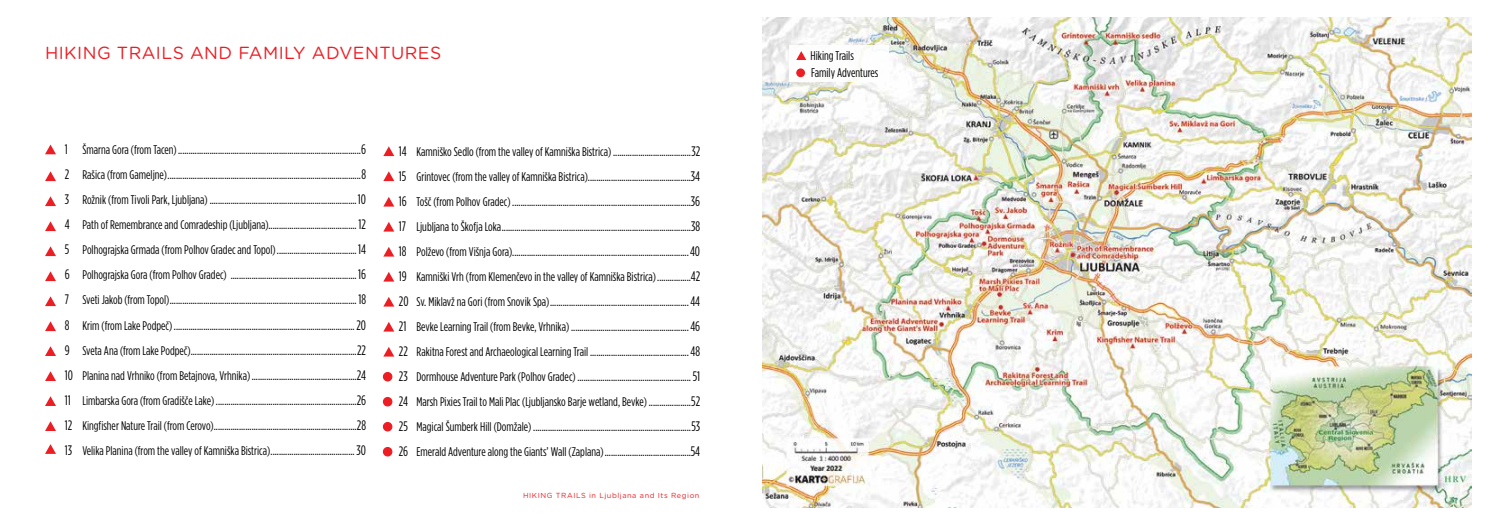
<style>
.page{position:relative;width:1489px;height:525px;background:#fff}
.page>*{position:absolute;margin:0;border:0;box-sizing:border-box;transform-origin:0 0}
.t1{font:17.5px "Gotham Rounded";letter-spacing:.025em;color:#ed1d24}
.t2{font:12.62px/17.1px "Gotham Condensed";color:#000}
.t3{font:12.5px/25px "Gotham Condensed";color:#000;text-align:justify}
.t4{font:7.38px "Gotham Rounded";letter-spacing:.075em;color:#ed1d24}
.s1{font-size:13.75px}
</style>
<div class="page">
<img style="left:762px;top:18px;width:708px;height:489px">
<div style="left:383px;top:397px;width:9px;height:8px;background:#ed1d24;border-radius:50%"></div>
<div style="left:383px;top:397px;width:9px;height:9px;border:1px solid #ed1d24;border-radius:50%"></div>
<div style="left:383px;top:372px;width:9px;height:8px;background:#ed1d24;border-radius:50%"></div>
<div style="left:383px;top:372px;width:9px;height:9px;border:1px solid #ed1d24;border-radius:50%"></div>
<div style="left:383px;top:422px;width:9px;height:8px;background:#ed1d24;border-radius:50%"></div>
<div style="left:383px;top:421px;width:9px;height:10px;border:1px solid #ed1d24;border-radius:50%"></div>
<div style="left:383px;top:447px;width:9px;height:8px;background:#ed1d24;border-radius:50%"></div>
<div style="left:383px;top:446px;width:9px;height:10px;border:1px solid #ed1d24;border-radius:50%"></div>
<svg style="left:383px;top:347px;width:11px;height:9px"></svg>
<svg style="left:383px;top:322px;width:11px;height:9px"></svg>
<svg style="left:383px;top:297px;width:11px;height:9px"></svg>
<svg style="left:383px;top:272px;width:11px;height:9px"></svg>
<svg style="left:383px;top:247px;width:11px;height:9px"></svg>
<svg style="left:383px;top:222px;width:11px;height:9px"></svg>
<svg style="left:383px;top:197px;width:11px;height:9px"></svg>
<svg style="left:383px;top:146px;width:11px;height:10px"></svg>
<svg style="left:45px;top:421px;width:11px;height:10px"></svg>
<svg style="left:45px;top:396px;width:11px;height:10px"></svg>
<svg style="left:45px;top:444px;width:11px;height:9px"></svg>
<svg style="left:45px;top:371px;width:11px;height:10px"></svg>
<svg style="left:45px;top:346px;width:11px;height:10px"></svg>
<svg style="left:45px;top:321px;width:11px;height:10px"></svg>
<svg style="left:45px;top:296px;width:11px;height:10px"></svg>
<svg style="left:45px;top:271px;width:11px;height:10px"></svg>
<svg style="left:45px;top:246px;width:11px;height:10px"></svg>
<svg style="left:45px;top:221px;width:11px;height:10px"></svg>
<svg style="left:45px;top:196px;width:11px;height:10px"></svg>
<svg style="left:45px;top:171px;width:11px;height:10px"></svg>
<svg style="left:383px;top:171px;width:11px;height:10px"></svg>
<svg style="left:45px;top:144px;width:11px;height:10px"></svg>
<div style="left:789px;top:45px;width:99px;height:37px;background:#fff"></div>
<svg style="left:796px;top:51px;width:10px;height:9px"></svg>
<div style="left:796px;top:69px;width:8px;height:8px;background:#ed1d24;border-radius:50%"></div>
<div style="left:796px;top:68px;width:9px;height:9px;border:1px solid #ed1d24;border-radius:50%"></div>
<h1 class="t1" style="left:45px;top:41px;width:398px">HIKING TRAILS AND FAMILY ADVENTURES</h1>
<p class="t3" style="left:65px;top:137px;width:303px"><span class="s1">1</span> Šmarna Gora (from Tacen).......................................................................................<span class="s1">6<br>2</span> Rašica (from Gameljne)............................................................................................<span class="s1">8<br>3</span> Rožnik (from Tivoli Park, Ljubljana) ......................................................................<span class="s1">10<br>4</span> Path of Remembrance and Comradeship (Ljubljana).......................................... <span class="s1">12<br>5</span> Polhograjska Grmada (from Polhov Gradec and Topol)......................................<span class="s1">14<br>6</span> Polhograjska Gora (from Polhov Gradec) ............................................................<span class="s1">16<br>7</span> Sveti Jakob (from Topol)......................................................................................... <span class="s1">18<br>8</span> Krim (from Lake Podpeč) ......................................................................................<span class="s1">20<br>9</span> Sveta Ana (from Lake Podpeč)...............................................................................<span class="s1">22<br>10</span> Planina nad Vrhniko (from Betajnova, Vrhnika)..................................................<span class="s1">24<br>11</span> Limbarska Gora (from Gradišče Lake) ...................................................................<span class="s1">26<br>12</span> Kingfisher Nature Trail (from Cerovo)....................................................................<span class="s1">28<br>13</span> Velika Planina (from the valley of Kamniška Bistrica)........................................<span class="s1">30</span></p>
<p class="t3" style="left:399px;top:138px;width:303px"><span class="s1">14</span> Kamniško Sedlo (from the valley of Kamniška Bistrica) .....................................<span class="s1">32<br>15</span> Grintovec (from the valley of Kamniška Bistrica).................................................<span class="s1">34<br>16</span> Tošč (from Polhov Gradec) .....................................................................................<span class="s1">36<br>17</span> Ljubljana to Škofja Loka..........................................................................................<span class="s1">38<br>18</span> Polževo (from Višnja Gora)....................................................................................<span class="s1">40<br>19</span> Kamniški Vrh (from Klemenčevo in the valley of Kamniška Bistrica)................<span class="s1">42<br>20</span> Sv. Miklavž na Gori (from Snovik Spa)..................................................................<span class="s1">44<br>21</span> Bevke Learning Trail (from Bevke, Vrhnika) ........................................................<span class="s1">46<br>22</span> Rakitna Forest and Archaeological Learning Trail ...............................................<span class="s1">48<br>23</span> Dormhouse Adventure Park (Polhov Gradec) ......................................................<span class="s1">51<br>24</span> Marsh Pixies Trail to Mali Plac (Ljubljansko Barje wetland, Bevke) ....................<span class="s1">52<br>25</span> Magical Šumberk Hill (Domžale) ...........................................................................<span class="s1">53<br>26</span> Emerald Adventure along the Giants’ Wall (Zaplana).........................................<span class="s1">54</span></p>
<p class="t4" style="left:523px;top:489px;width:178px">HIKING TRAILS in Ljubljana and Its Region</p>
<p class="t2" style="left:810px;top:47px;width:69px">Hiking Trails<br>Family Adventures</p>
</div>
